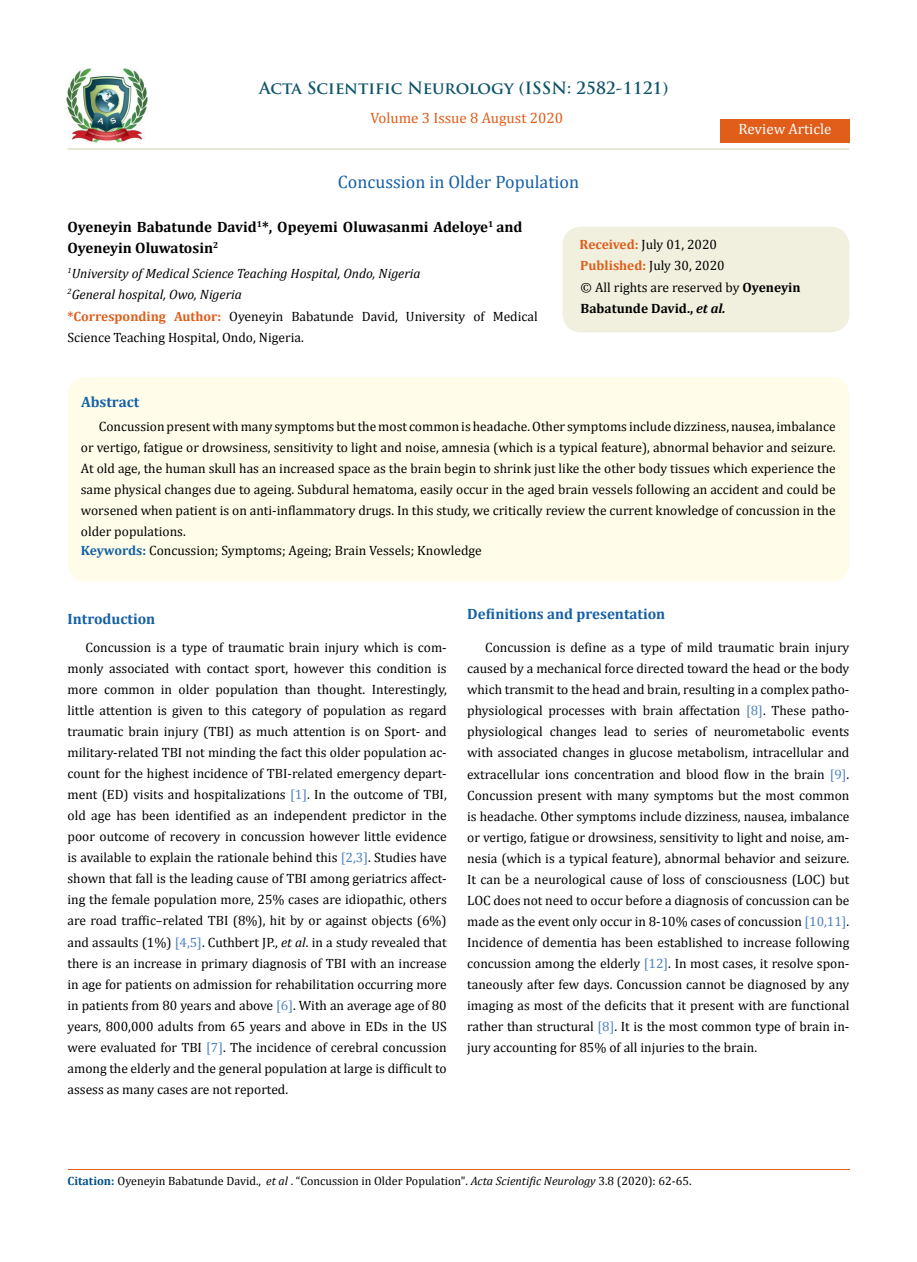
<style>
.page{position:relative;width:917px;height:1262px;background:#fff}
.page>*{position:absolute;margin:0;border:0;box-sizing:border-box;transform-origin:0 0}
.t1{font:18px "Cambria";color:#1560a6}
.t2{font:700 16.5px "Trajan Pro";color:#0e546a}
.t3{font:700 15px/21px "Cambria";color:#000}
.t4{font:700 15px "Cambria";color:#1560a6}
.t5{font:15px "Cambria";color:#e05d1a}
.t6{font:15px "Cambria";color:#fff}
.t7{font:13.5px/21px "Cambria";color:#000;text-align:justify}
.t8{font:italic 13.5px/21.5px "Cambria";color:#000}
.t9{font:12px "Cambria";color:#000}
.s1{font-weight:700;font-style:normal;color:#e05d1a}
.s2{font-style:normal}
.s3{font-weight:700;color:#e05d1a}
.s4{font-weight:700}
.s5{font-weight:700;font-style:italic}
.s6{font-weight:700;color:#1560a6}
.s7{color:#4f81bd}
.s8{font-style:italic}
.s9{font-weight:700;color:#035089}
</style>
<div class="page">
<img style="left:67px;top:68px;width:80px;height:74px">
<div style="left:720px;top:119px;width:129px;height:23px;background:#e05d1a"></div>
<div style="left:563px;top:227px;width:285px;height:104px;background:#f1f0de;border-radius:18px"></div>
<div style="left:562px;top:227px;width:287px;height:105px;border:2px solid #f1f0de;border-radius:18px"></div>
<div style="left:68px;top:377px;width:781px;height:204px;background:#fffde9;border-radius:18px"></div>
<hr style="left:67px;top:148px;width:782px;height:2px;background:#e0dfcd">
<hr style="left:68px;top:1168px;width:781px;height:1px;background:#e05d1a">
<p class="t2" style="left:259px;top:77px;width:411px">Acta Scientific Neurology (ISSN: 2582-1121)</p>
<p class="t5" style="left:370px;top:109px;width:194px">Volume 3 Issue 8 August 2020</p>
<p class="t6" style="left:738px;top:120px;width:94px">Review Article</p>
<h1 class="t1" style="left:338px;top:171px;width:243px">Concussion in Older Population</h1>
<p class="t3" style="left:67px;top:216px;width:456px">Oyeneyin Babatunde David<sup>1</sup>*, Opeyemi Oluwasanmi Adeloye<sup>1</sup> and<br>Oyeneyin Oluwatosin<sup>2</sup></p>
<p class="t8" style="left:67px;top:262px;width:471px"><sup>1</sup>University of Medical Science Teaching Hospital, Ondo, Nigeria<br><sup>2</sup>General hospital, Owo, Nigeria<br><span class="s1">*Corresponding Author:</span> <span class="s2">Oyeneyin Babatunde David, University of Medical Science Teaching Hospital, Ondo, Nigeria.</span></p>
<p class="t7" style="left:579px;top:233px;width:222px;line-height:21.5px;text-align:left"><span class="s3">Received:</span> July 01, 2020<br><span class="s3">Published:</span> July 30, 2020<br>© All rights are reserved by <span class="s4">Oyeneyin<br>Babatunde David.,</span> <span class="s5">et al.</span></p>
<p class="t4" style="left:81px;top:391px;width:60px">Abstract</p>
<p class="t7" style="left:81px;top:415px;width:756px;text-indent:18px">Concussion present with many symptoms but the most common is headache. Other symptoms include dizziness, nausea, imbalance or vertigo, fatigue or drowsiness, sensitivity to light and noise, amnesia (which is a typical feature), abnormal behavior and seizure.<br>At old age, the human skull has an increased space as the brain begin to shrink just like the other body tissues which experience the same physical changes due to ageing. Subdural hematoma, easily occur in the aged brain vessels following an accident and could be worsened when patient is on anti-inflammatory drugs. In this study, we critically review the current knowledge of concussion in the older populations.</p>
<p class="t7" style="left:81px;top:540px;width:402px"><span class="s6">Keywords:</span> Concussion; Symptoms; Ageing; Brain Vessels; Knowledge</p>
<p class="t4" style="left:68px;top:608px;width:89px">Introduction</p>
<p class="t7" style="left:67px;top:637px;width:381px;text-indent:18px">Concussion is a type of traumatic brain injury which is com&shy;monly associated with contact sport, however this condition is more common in older population than thought. Interestingly, little attention is given to this category of population as regard traumatic brain injury (TBI) as much attention is on Sport- and military-related TBI not minding the fact this older population ac&shy;count for the highest incidence of TBI-related emergency depart&shy;ment (ED) visits and hospitalizations <span class="s7">[1]</span>. In the outcome of TBI, old age has been identified as an independent predictor in the poor outcome of recovery in concussion however little evidence is available to explain the rationale behind this <span class="s7">[2,3]</span>. Studies have shown that fall is the leading cause of TBI among geriatrics affect&shy;ing the female population more, 25% cases are idiopathic, others are road traffic–related TBI (8%), hit by or against objects (6%) and assaults (1%) <span class="s7">[4,5]</span>. Cuthbert JP., <span class="s8">et al</span>. in a study revealed that there is an increase in primary diagnosis of TBI with an increase in age for patients on admission for rehabilitation occurring more in patients from 80 years and above <span class="s7">[6]</span>. With an average age of 80 years, 800,000 adults from 65 years and above in EDs in the US were evaluated for TBI <span class="s7">[7]</span>. The incidence of cerebral concussion among the elderly and the general population at large is difficult to assess as many cases are not reported.</p>
<p class="t4" style="left:467px;top:603px;width:200px">Definitions and presentation</p>
<p class="t7" style="left:467px;top:637px;width:384px;text-indent:18px">Concussion is define as a type of mild traumatic brain injury caused by a mechanical force directed toward the head or the body which transmit to the head and brain, resulting in a complex patho&shy;physiological processes with brain affectation <span class="s7">[8]</span>. These patho&shy;physiological changes lead to series of neurometabolic events with associated changes in glucose metabolism, intracellular and extracellular ions concentration and blood flow in the brain <span class="s7">[9]</span>.<br>Concussion present with many symptoms but the most common is headache. Other symptoms include dizziness, nausea, imbalance or vertigo, fatigue or drowsiness, sensitivity to light and noise, am&shy;nesia (which is a typical feature), abnormal behavior and seizure.<br>It can be a neurological cause of loss of consciousness (LOC) but LOC does not need to occur before a diagnosis of concussion can be made as the event only occur in 8-10% cases of concussion <span class="s7">[10,11]</span>.<br>Incidence of dementia has been established to increase following concussion among the elderly <span class="s7">[12]</span>. In most cases, it resolve spon&shy;taneously after few days. Concussion cannot be diagnosed by any imaging as most of the deficits that it present with are functional rather than structural <span class="s7">[8]</span>. It is the most common type of brain in&shy;jury accounting for 85% of all injuries to the brain.</p>
<p class="t9" style="left:68px;top:1174px;width:625px"><span class="s9">Citation:</span> Oyeneyin Babatunde David., <span class="s8">et al</span> . “Concussion in Older Population". <span class="s8">Acta Scientific Neurology</span> 3.8 (2020): 62-65.</p>
</div>
